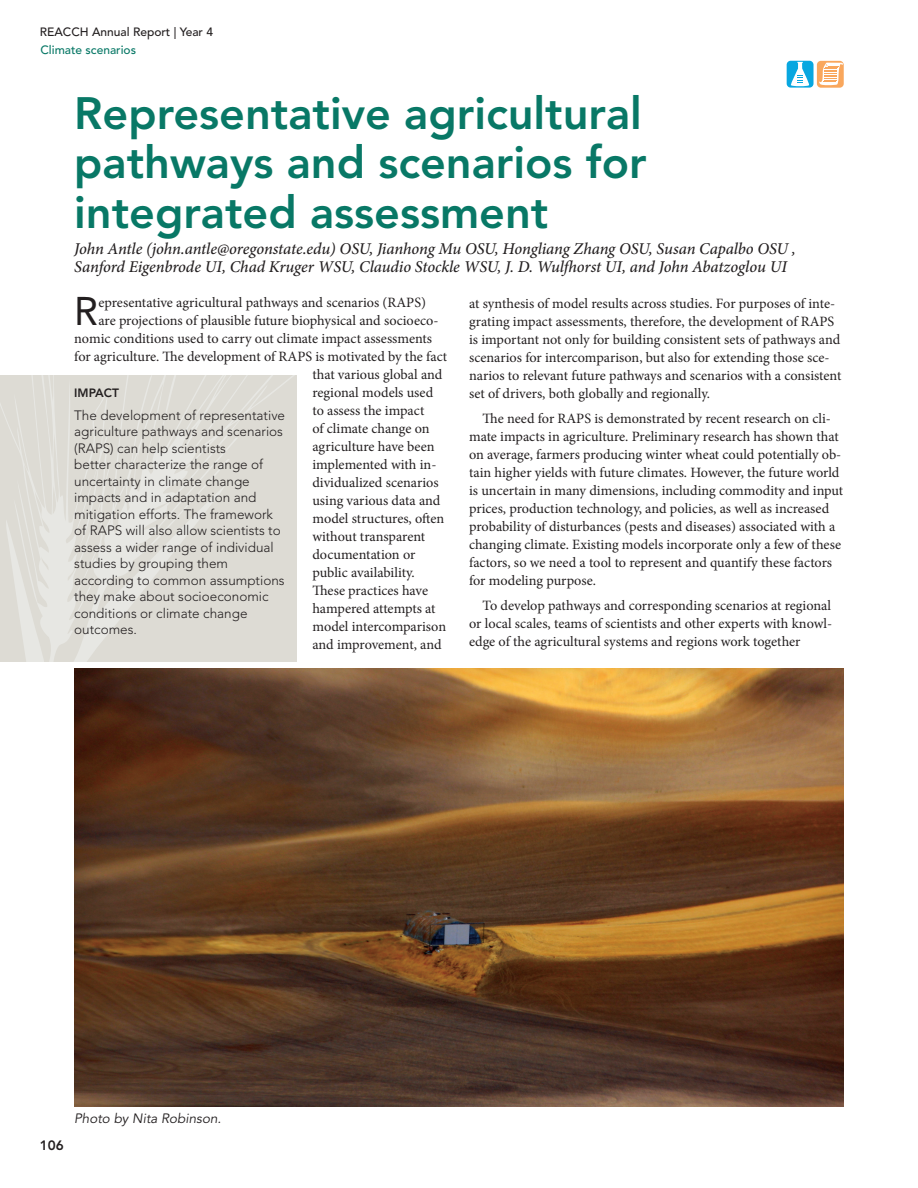
<style>
.page{position:relative;width:918px;height:1188px;background:#fff}
.page>*{position:absolute;margin:0;border:0;box-sizing:border-box;transform-origin:0 0}
.headline{font:800 45px/49.5px "Avenir LT Std";color:#087866;text-align:justify}
.body_text{font:39.6px "Avenir LT Std";color:#231f20}
.byline{font:italic 500 16.5px/18px "Minion Pro";letter-spacing:-.01em;color:#231f20}
.body_text-2{font:14.25px/18px "Minion Pro";color:#231f20}
.impact_stmnt{font:300 13.5px/16.5px "Avenir LT Std";color:#231f20}
.t1{font:italic 13.5px "Avenir LT Std";color:#231f20}
.t2{font:800 13.5px "Avenir LT Std";color:#231f20}
.t3{font:500 12px "Avenir LT Std";color:#231f20}
.toc_B_head{font:500 12px "Avenir LT Std";color:#087866}
.t4{font:800 12px "Avenir LT Std";color:#231f20}
</style>
<div class="page">
<svg style="left:0;top:375px;width:297px;height:287px;background:#dfddd7"></svg>
<svg style="left:787px;top:61px;width:57px;height:27px"></svg>
<img style="left:74px;top:669px;width:770px;height:438px">
<p class="t3" style="left:40px;top:25px;width:175px">REACCH Annual Report | Year 4</p>
<p class="toc_B_head" style="left:40px;top:43px;width:97px">Climate scenarios</p>
<p class="headline" style="left:74px;top:88px;width:574px">Representative agricultural pathways and scenarios for integrated assessment</p>
<p class="byline" style="left:74px;top:240px;width:723px">John Antle (john.antle@oregonstate.edu) OSU, Jianhong Mu OSU, Hongliang Zhang OSU, Susan Capalbo OSU ,<br>Sanford Eigenbrode UI, Chad Kruger WSU, Claudio Stockle WSU, J. D. Wulfhorst UI, and John Abatzoglou UI</p>
<p class="body_text-2" style="left:469px;top:295px;width:374px">at synthesis of model results across studies. For purposes of inte&shy;grating impact assessments, therefore, the development of RAPS is important not only for building consistent sets of pathways and scenarios for intercomparison, but also for extending those sce&shy;narios to relevant future pathways and scenarios with a consistent set of drivers, both globally and regionally.</p>
<p class="body_text-2" style="left:469px;top:409px;width:376px;text-indent:14px">The need for RAPS is demonstrated by recent research on cli&shy;mate impacts in agriculture. Preliminary research has shown that on average, farmers producing winter wheat could potentially ob&shy;tain higher yields with future climates. However, the future world is uncertain in many dimensions, including commodity and input prices, production technology, and policies, as well as increased probability of disturbances (pests and diseases) associated with a changing climate. Existing models incorporate only a few of these factors, so we need a tool to represent and quantify these factors for modeling purpose.</p>
<p class="body_text-2" style="left:469px;top:596px;width:365px;text-align:justify;text-indent:14px">To develop pathways and corresponding scenarios at regional or local scales, teams of scientists and other experts with knowl&shy;edge of the agricultural systems and regions work together</p>
<p class="body_text" style="left:74px;top:289px;width:26px">R</p>
<p class="body_text-2" style="left:98px;top:294px;width:329px">epresentative agricultural pathways and scenarios (RAPS)</p>
<p class="body_text-2" style="left:98px;top:312px;width:342px">are projections of plausible future biophysical and socioeco-</p>
<p class="body_text-2" style="left:74px;top:330px;width:359px">nomic conditions used to carry out climate impact assessments</p>
<p class="body_text-2" style="left:74px;top:348px;width:374px">for agriculture. The development of RAPS is motivated by the fact</p>
<p class="body_text-2" style="left:312px;top:366px;width:132px">that various global and</p>
<p class="body_text-2" style="left:312px;top:384px;width:122px">regional models used</p>
<p class="body_text-2" style="left:312px;top:402px;width:113px">to assess the impact</p>
<p class="body_text-2" style="left:312px;top:420px;width:119px">of climate change on</p>
<p class="body_text-2" style="left:312px;top:438px;width:124px">agriculture have been</p>
<p class="body_text-2" style="left:312px;top:456px;width:126px">implemented with in-</p>
<p class="body_text-2" style="left:312px;top:474px;width:128px">dividualized scenarios</p>
<p class="body_text-2" style="left:312px;top:492px;width:130px">using various data and</p>
<p class="body_text-2" style="left:312px;top:510px;width:133px">model structures, often</p>
<p class="body_text-2" style="left:312px;top:528px;width:114px">without transparent</p>
<p class="body_text-2" style="left:312px;top:546px;width:104px">documentation or</p>
<p class="body_text-2" style="left:312px;top:564px;width:104px">public availability.</p>
<p class="body_text-2" style="left:312px;top:582px;width:117px">These practices have</p>
<p class="body_text-2" style="left:312px;top:600px;width:125px">hampered attempts at</p>
<p class="body_text-2" style="left:312px;top:618px;width:135px">model intercomparison</p>
<p class="body_text-2" style="left:312px;top:636px;width:131px">and improvement, and</p>
<p class="t4" style="left:74px;top:385px;width:46px">IMPACT</p>
<p class="impact_stmnt" style="left:74px;top:407px;width:212px">The development of representative agriculture pathways and scenarios (RAPS) can help scientists<br>better characterize the range of uncertainty in climate change impacts and in adaptation and mitigation efforts. The framework of RAPS will also allow scientists to assess a wider range of individual studies by grouping them according to common assumptions they make about socioeconomic conditions or climate change outcomes.</p>
<p class="t2" style="left:40px;top:1137px;width:25px">106</p>
<p class="t1" style="left:74px;top:1111px;width:149px">Photo by Nita Robinson.</p>
</div>
